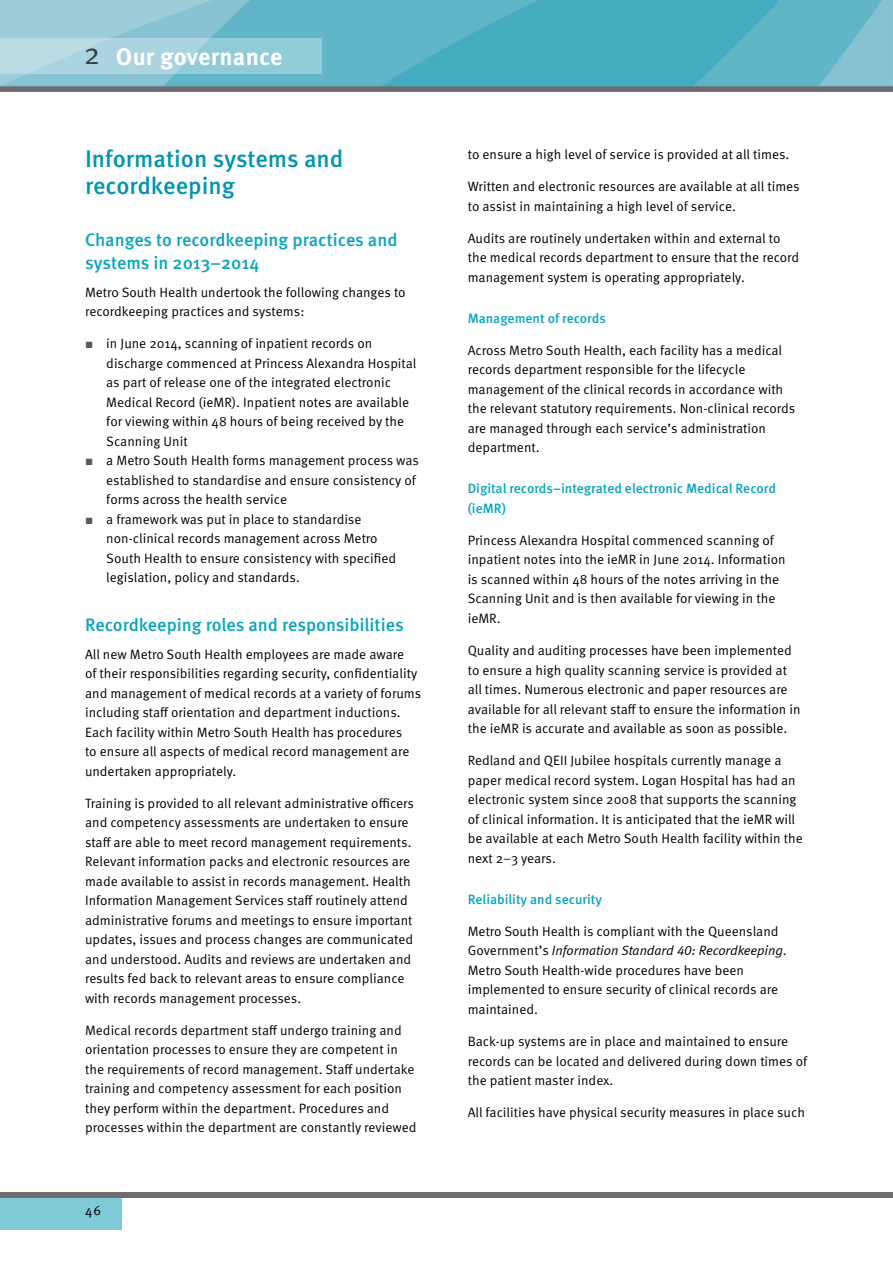
<style>
.page{position:relative;width:893px;height:1263px;background:#fff}
.page>*{position:absolute;margin:0;border:0;box-sizing:border-box;transform-origin:0 0}
.t1{font:500 24px/27px "Meta OT";color:#0095af}
.t2{font:700 24px "Meta OT";letter-spacing:.005em;color:#fff}
.t3{font:500 18px/22.5px "Meta OT";color:#0aa4bb}
.t4{font:13.5px/19.5px "Meta OT Norm";color:#000}
.t5{font:500 13.5px/19.5px "Meta OT";color:#0aa4bb}
.t6{font:italic 13.5px "Meta Normal LF";color:#000}
.s1{font-family:"Meta OT Norm";font-weight:400;font-size:30px;color:#000}
.s2{font-family:"Arial";color:#58595b}
.s3{font-family:"Meta OT Norm";font-style:normal}
</style>
<div class="page">
<div style="left:0;top:1195px;width:121px;height:35px;background:#80cad7"></div>
<div style="left:0;top:1192px;width:893px;height:6px;background:#6d6e71"></div>
<img style="left:0;top:0;width:893px;height:91px">
<div style="left:0;top:39px;width:321px;height:35px;background:linear-gradient(to right,#bfdce6,#88c8d6)"></div>
<h1 class="t2" style="left:83px;top:41px;width:201px"><span class="s1">2</span> Our governance</h1>
<h1 class="t1" style="left:85px;top:145px;width:260px">Information systems and recordkeeping</h1>
<h2 class="t3" style="left:85px;top:229px;width:314px">Changes to recordkeeping practices and systems in 2013–2014</h2>
<p class="t4" style="left:85px;top:282px;width:322px">Metro South Health undertook the following changes to recordkeeping practices and systems:</p>
<p class="t4" style="left:106px;top:334px;width:312px;text-indent:-21px"><span class="s2">■</span> in June 2014, scanning of inpatient records on discharge commenced at Princess Alexandra Hospital as part of release one of the integrated electronic Medical Record (ieMR). Inpatient notes are available for viewing within 48 hours of being received by the Scanning Unit</p>
<p class="t4" style="left:106px;top:451px;width:314px;text-indent:-21px"><span class="s2">■</span> a Metro South Health forms management process was established to standardise and ensure consistency of forms across the health service</p>
<p class="t4" style="left:106px;top:510px;width:291px;text-indent:-21px"><span class="s2">■</span> a framework was put in place to standardise non-clinical records management across Metro South Health to ensure consistency with specified legislation, policy and standards.</p>
<h2 class="t3" style="left:85px;top:613px;width:320px">Recordkeeping roles and responsibilities</h2>
<p class="t4" style="left:85px;top:644px;width:338px">All new Metro South Health employees are made aware<br>of their responsibilities regarding security, confidentiality and management of medical records at a variety of forums including staff orientation and department inductions.<br>Each facility within Metro South Health has procedures<br>to ensure all aspects of medical record management are undertaken appropriately.</p>
<p class="t4" style="left:85px;top:793px;width:330px">Training is provided to all relevant administrative officers and competency assessments are undertaken to ensure staff are able to meet record management requirements.<br>Relevant information packs and electronic resources are made available to assist in records management. Health Information Management Services staff routinely attend administrative forums and meetings to ensure important updates, issues and process changes are communicated and understood. Audits and reviews are undertaken and results fed back to relevant areas to ensure compliance with records management processes.</p>
<p class="t4" style="left:85px;top:1021px;width:333px">Medical records department staff undergo training and orientation processes to ensure they are competent in the requirements of record management. Staff undertake training and competency assessment for each position they perform within the department. Procedures and processes within the department are constantly reviewed</p>
<p class="t4" style="left:85px;top:1201px;width:18px">46</p>
<p class="t4" style="left:468px;top:145px;width:323px">to ensure a high level of service is provided at all times.</p>
<p class="t4" style="left:468px;top:177px;width:334px">Written and electronic resources are available at all times to assist in maintaining a high level of service.</p>
<p class="t4" style="left:468px;top:229px;width:333px">Audits are routinely undertaken within and external to the medical records department to ensure that the record management system is operating appropriately.</p>
<p class="t5" style="left:468px;top:308px;width:140px">Management of records</p>
<p class="t4" style="left:468px;top:341px;width:329px">Across Metro South Health, each facility has a medical records department responsible for the lifecycle management of the clinical records in accordance with the relevant statutory requirements. Non-clinical records are managed through each service’s administration department.</p>
<p class="t5" style="left:468px;top:479px;width:310px">Digital records–integrated electronic Medical Record (ieMR)</p>
<p class="t4" style="left:468px;top:531px;width:319px">Princess Alexandra Hospital commenced scanning of inpatient notes into the ieMR in June 2014. Information is scanned within 48 hours of the notes arriving in the Scanning Unit and is then available for viewing in the ieMR.</p>
<p class="t4" style="left:468px;top:641px;width:334px">Quality and auditing processes have been implemented to ensure a high quality scanning service is provided at all times. Numerous electronic and paper resources are available for all relevant staff to ensure the information in the ieMR is accurate and available as soon as possible.</p>
<p class="t4" style="left:468px;top:751px;width:337px">Redland and QEII Jubilee hospitals currently manage a paper medical record system. Logan Hospital has had an electronic system since 2008 that supports the scanning of clinical information. It is anticipated that the ieMR will be available at each Metro South Health facility within the next 2–3 years.</p>
<p class="t5" style="left:468px;top:889px;width:136px">Reliability and security</p>
<p class="t4" style="left:468px;top:922px;width:312px">Metro South Health is compliant with the Queensland</p>
<p class="t6" style="left:468px;top:943px;width:320px"><span class="s3">Government’s</span> Information Standard 40: Recordkeeping<span class="s3">.</span></p>
<p class="t4" style="left:468px;top:960px;width:312px">Metro South Health-wide procedures have been implemented to ensure security of clinical records are maintained.</p>
<p class="t4" style="left:468px;top:1032px;width:341px">Back-up systems are in place and maintained to ensure records can be located and delivered during down times of the patient master index.</p>
<p class="t4" style="left:468px;top:1103px;width:339px">All facilities have physical security measures in place such</p>
</div>
